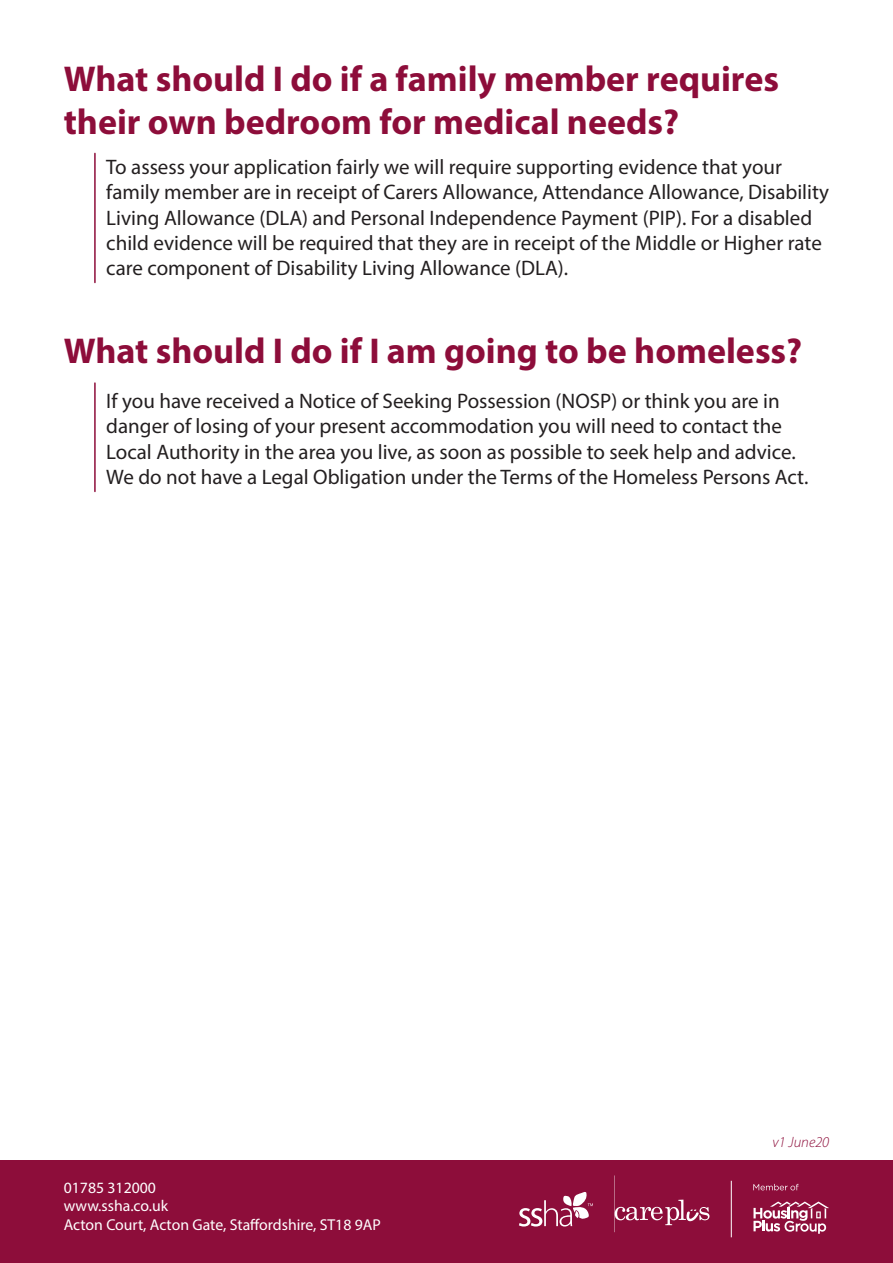
<style>
.page{position:relative;width:893px;height:1263px;background:#fff}
.page>*{position:absolute;margin:0;border:0;box-sizing:border-box;transform-origin:0 0}
.Question{font:700 36px/43.2px "Myriad Pro";color:#8d0d3a}
.Answer{font:21px/25.2px "Myriad Pro";color:#231f20}
.t1{font:15.75px "Myriad Pro";color:#fff}
.t2{font:italic 300 15px "Myriad Pro";color:#8d0d3a}
</style>
<div class="page">
<hr style="left:94px;top:383px;width:2px;height:108px;background:#8d0d3a">
<div style="left:0;top:1161px;width:893px;height:102px;background:#8d0d3a"></div>
<svg style="left:519px;top:1192px;width:74px;height:34px"></svg>
<svg style="left:615px;top:1199px;width:94px;height:26px"></svg>
<svg style="left:753px;top:1201px;width:76px;height:33px"></svg>
<svg style="left:753px;top:1184px;width:46px;height:6px"></svg>
<hr style="left:731px;top:1181px;width:1px;height:56px;background:#fff">
<hr style="left:94px;top:153px;width:2px;height:129px;background:#8d0d3a">
<p class="Question" style="left:64px;top:56px;width:717px">What should I do if a family member requires their own bedroom for medical needs?</p>
<p class="Answer" style="left:106px;top:154px;width:724px">To assess your application fairly we will require supporting evidence that your family member are in receipt of Carers Allowance, Attendance Allowance, Disability Living Allowance (DLA) and Personal Independence Payment (PIP). For a disabled child evidence will be required that they are in receipt of the Middle or Higher rate care component of Disability Living Allowance (DLA).</p>
<p class="Question" style="left:64px;top:328px;width:740px">What should I do if I am going to be homeless?</p>
<p class="Answer" style="left:106px;top:388px;width:704px">If you have received a Notice of Seeking Possession (NOSP) or think you are in danger of losing of your present accommodation you will need to contact the Local Authority in the area you live, as soon as possible to seek help and advice.<br>We do not have a Legal Obligation under the Terms of the Homeless Persons Act.</p>
<p class="t1" style="left:64px;top:1177px;width:94px">01785 312000</p>
<p class="t1" style="left:64px;top:1196px;width:106px">www.ssha.co.uk</p>
<p class="t1" style="left:64px;top:1215px;width:319px">Acton Court, Acton Gate, Staffordshire, ST18 9AP</p>
<p class="t2" style="left:773px;top:1133px;width:58px">v1 June20</p>
</div>
